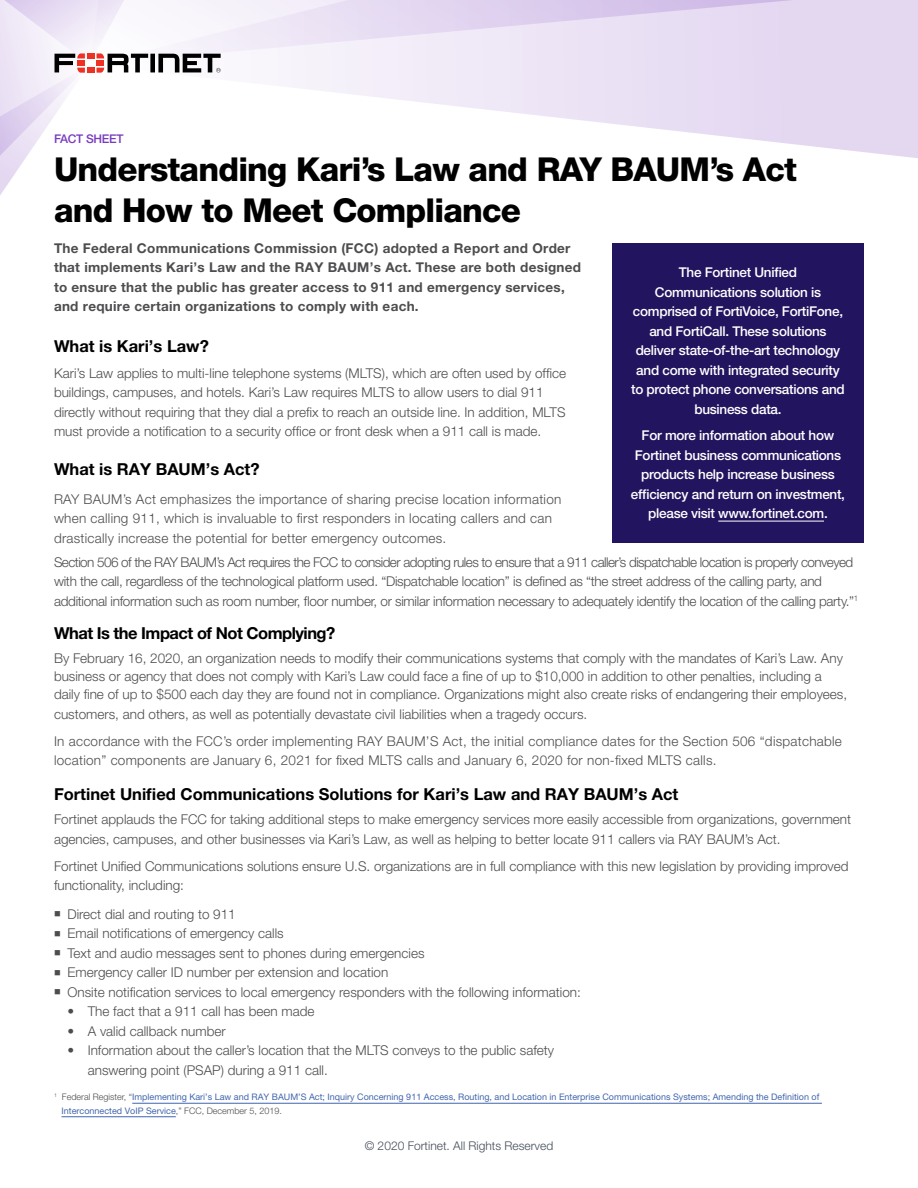
<style>
.page{position:relative;width:918px;height:1188px;background:#fff}
.page>*{position:absolute;margin:0;border:0;box-sizing:border-box;transform-origin:0 0}
.Main_Title{font:800 33px/40.5px "Helvetica Neue LT Pro";letter-spacing:-.025em;color:#000}
.Body_Copy{font:700 16.5px "Helvetica Neue LT Pro";color:#000}
.Body_Copy-2{font:700 16.5px "Helvetica Neue LT Pro";letter-spacing:-.03em;color:#000}
.Body_Copy-3{font:300 13.5px/19.5px "Helvetica Neue LT Pro";color:#4d4d4f}
.Body_Copy-4{font:300 13.5px/19.5px "Helvetica Neue LT Pro";letter-spacing:.02em;color:#4d4d4f}
.Body_Copy-5{font:300 13.5px/19.5px "Helvetica Neue LT Pro";letter-spacing:-.02em;color:#4d4d4f}
.Sidebar_-_Bullets_co{font:500 13.5px/19.5px "Helvetica Neue LT Pro";letter-spacing:-.02em;color:#fff;text-align:center}
.Body_Copy-6{font:700 13.5px/19.5px "Helvetica Neue LT Pro";letter-spacing:.02em;color:#4d4d4f}
.Body_Copy-7{font:300 12px "Helvetica Neue LT Pro";color:#434d57}
.Page_Header{font:500 12px "Helvetica Neue LT Pro";letter-spacing:-.025em;color:#783cbd}
.Body_Copy-8{font:9px/13.5px "Helvetica Neue LT Pro";color:#4266ae}
.s1{font-weight:300;color:#4d4d4f}
</style>
<div class="page">
<svg style="left:278px;top:65px;width:640px;height:93px"></svg>
<svg style="left:221px;top:0;width:697px;height:65px;background:#e7ddf3"></svg>
<svg style="left:0;top:0;width:221px;height:195px"></svg>
<div style="left:612px;top:243px;width:252px;height:300px;background:#23145f"></div>
<hr style="left:242px;top:31px;width:1px;height:64px;background:#000">
<div style="left:263px;top:43px;width:128px;height:39px;background:#f5f1fa"></div>
<hr style="left:718px;top:521px;width:106px;height:1px;background:#fff">
<hr style="left:132px;top:1103px;width:690px;height:1px;background:#4266ae">
<hr style="left:62px;top:1116px;width:114px;height:1px;background:#4266ae">
<p class="Page_Header" style="left:54px;top:132px;width:71px">FACT SHEET</p>
<p class="Main_Title" style="left:54px;top:149px;width:744px">Understanding Kari’s Law and RAY BAUM’s Act and How to Meet Compliance</p>
<p class="Body_Copy-6" style="left:54px;top:238px;width:529px">The Federal Communications Commission (FCC) adopted a Report and Order that implements Kari’s Law and the RAY BAUM’s Act. These are both designed to ensure that the public has greater access to 911 and emergency services, and require certain organizations to comply with each.</p>
<p class="Body_Copy" style="left:54px;top:336px;width:156px">What is Kari’s Law?</p>
<p class="Body_Copy-3" style="left:54px;top:363px;width:514px">Kari’s Law applies to multi-line telephone systems (MLTS), which are often used by office buildings, campuses, and hotels. Kari’s Law requires MLTS to allow users to dial 911 directly without requiring that they dial a prefix to reach an outside line. In addition, MLTS must provide a notification to a security office or front desk when a 911 call is made.</p>
<p class="Body_Copy" style="left:54px;top:459px;width:207px">What is RAY BAUM’s Act?</p>
<p class="Body_Copy-4" style="left:54px;top:489px;width:509px">RAY BAUM’s Act emphasizes the importance of sharing precise location information when calling 911, which is invaluable to first responders in locating callers and can drastically increase the potential for better emergency outcomes.</p>
<p class="Sidebar_-_Bullets_co" style="left:631px;top:263px;width:215px">The Fortinet Unified<br>Communications solution is comprised of FortiVoice, FortiFone, and FortiCall. These solutions deliver state-of-the-art technology and come with integrated security to protect phone conversations and business data.</p>
<p class="Sidebar_-_Bullets_co" style="left:631px;top:425px;width:216px">For more information about how Fortinet business communications products help increase business efficiency and return on investment, please visit www.fortinet.com.</p>
<p class="Body_Copy-5" style="left:54px;top:552px;width:806px">Section 506 of the RAY BAUM’s Act requires the FCC to consider adopting rules to ensure that a 911 caller’s dispatchable location is properly conveyed with the call, regardless of the technological platform used. “Dispatchable location” is defined as “the street address of the calling party, and additional information such as room number, floor number, or similar information necessary to adequately identify the location of the calling party.”<sup>1</sup></p>
<p class="Body_Copy-2" style="left:54px;top:622px;width:283px">What Is the Impact of Not Complying?</p>
<p class="Body_Copy-3" style="left:54px;top:649px;width:795px;line-height:18px">By February 16, 2020, an organization needs to modify their communications systems that comply with the mandates of Kari’s Law. Any business or agency that does not comply with Kari’s Law could face a fine of up to $10,000 in addition to other penalties, including a daily fine of up to $500 each day they are found not in compliance. Organizations might also create risks of endangering their employees,</p>
<p class="Body_Copy-3" style="left:54px;top:704px;width:535px">customers, and others, as well as potentially devastate civil liabilities when a tragedy occurs.</p>
<p class="Body_Copy-4" style="left:54px;top:731px;width:789px">In accordance with the FCC’s order implementing RAY BAUM’S Act, the initial compliance dates for the Section 506 “dispatchable location” components are January 6, 2021 for fixed MLTS calls and January 6, 2020 for non-fixed MLTS calls.</p>
<p class="Body_Copy" style="left:54px;top:784px;width:626px">Fortinet Unified Communications Solutions for Kari’s Law and RAY BAUM’s Act</p>
<p class="Body_Copy-3" style="left:54px;top:810px;width:799px">Fortinet applauds the FCC for taking additional steps to make emergency services more easily accessible from organizations, government agencies, campuses, and other businesses via Kari’s Law, as well as helping to better locate 911 callers via RAY BAUM’s Act.</p>
<p class="Body_Copy-3" style="left:54px;top:856px;width:796px">Fortinet Unified Communications solutions ensure U.S. organizations are in full compliance with this new legislation by providing improved functionality, including:</p>
<p class="Body_Copy-3" style="left:54px;top:904px;width:183px">■ Direct dial and routing to 911</p>
<p class="Body_Copy-3" style="left:54px;top:923px;width:231px">■ Email notifications of emergency calls</p>
<p class="Body_Copy-3" style="left:54px;top:943px;width:372px">■ Text and audio messages sent to phones during emergencies</p>
<p class="Body_Copy-3" style="left:54px;top:962px;width:336px">■ Emergency caller ID number per extension and location</p>
<p class="Body_Copy-3" style="left:54px;top:982px;width:528px">■ Onsite notification services to local emergency responders with the following information:</p>
<p class="Body_Copy-3" style="left:68px;top:1001px;width:249px">• The fact that a 911 call has been made</p>
<p class="Body_Copy-3" style="left:68px;top:1021px;width:160px">• A valid callback number</p>
<p class="Body_Copy-3" style="left:88px;top:1040px;width:468px;text-indent:-20px">• Information about the caller’s location that the MLTS conveys to the public safety answering point (PSAP) during a 911 call.</p>
<p class="Body_Copy-8" style="left:62px;top:1090px;width:759px;text-indent:-8px"><sup>1</sup> <span class="s1">Federal Register, “</span>Implementing Kari’s Law and RAY BAUM’S Act; Inquiry Concerning 911 Access, Routing, and Location in Enterprise Communications Systems; Amending the Definition of<br>Interconnected VoIP Service<span class="s1">,” FCC, December 5, 2019.</span></p>
<p class="Body_Copy-7" style="left:365px;top:1138px;width:190px">© 2020 Fortinet. All Rights Reserved</p>
</div>
